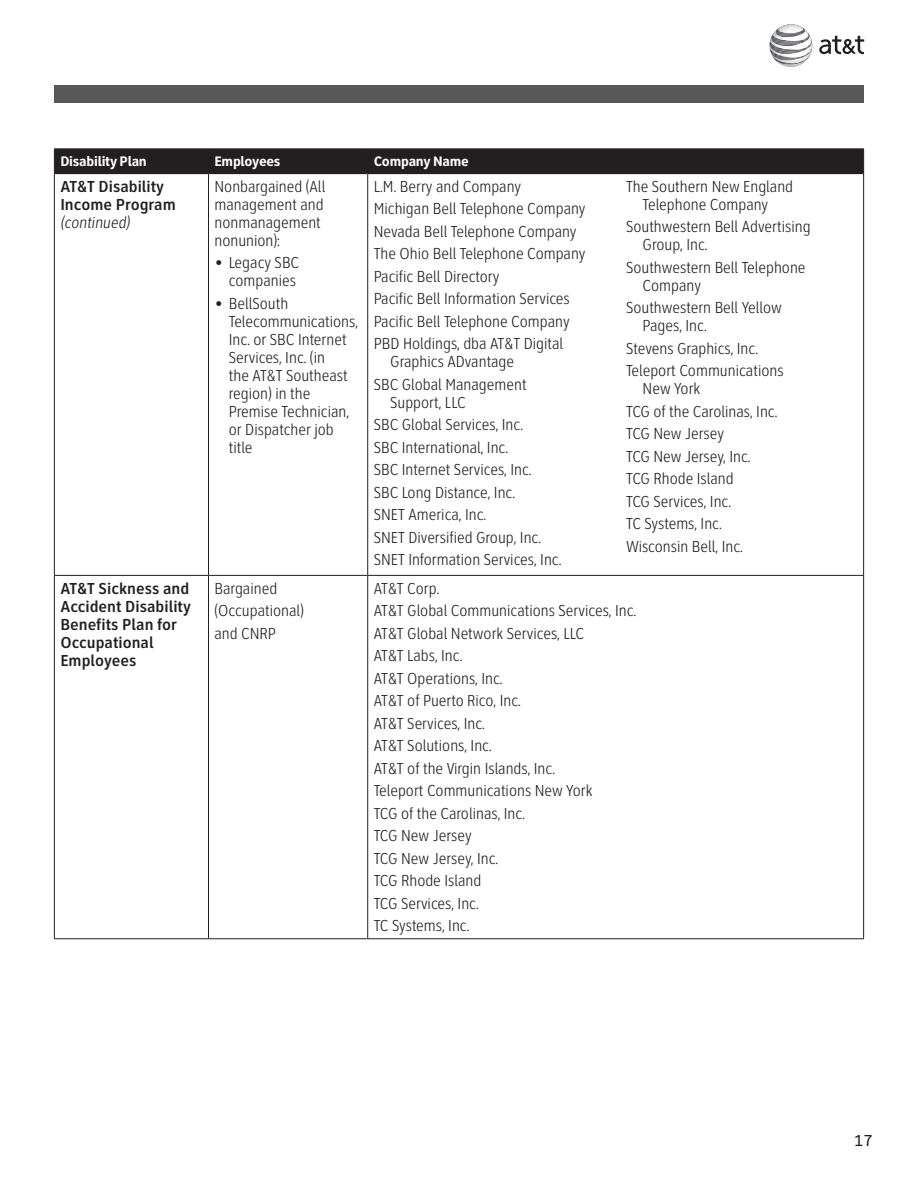
<style>
.page{position:relative;width:918px;height:1188px;background:#fff}
.page>*{position:absolute;margin:0;border:0;box-sizing:border-box;transform-origin:0 0}
.table_text{font:300 condensed 16.5px/22.5px "Clearview ATTSP";color:#231f20}
.table_text-2{font:500 condensed 16.5px/18px "Clearview ATTSP";color:#231f20}
.t1{font:16.5px "Clearview ATT";color:#231f20}
.Main_text{font:700 condensed 14.25px "Clearview ATTSP";letter-spacing:-.02em;color:#fff}
.s1{font-weight:300;font-style:italic}
</style>
<div class="page">
<div style="left:54px;top:86px;width:810px;height:18px;background:#57585a"></div>
<svg style="left:819px;top:36px;width:45px;height:18px"></svg>
<svg style="left:770px;top:24px;width:42px;height:43px"></svg>
<svg style="left:776px;top:27px;width:35px;height:35px"></svg>
<svg style="left:777px;top:27px;width:34px;height:35px"></svg>
<svg style="left:777px;top:27px;width:34px;height:34px"></svg>
<svg style="left:777px;top:28px;width:34px;height:33px"></svg>
<svg style="left:778px;top:28px;width:32px;height:33px"></svg>
<svg style="left:778px;top:28px;width:32px;height:32px"></svg>
<svg style="left:779px;top:28px;width:31px;height:32px"></svg>
<svg style="left:779px;top:29px;width:31px;height:31px"></svg>
<svg style="left:779px;top:29px;width:31px;height:30px"></svg>
<svg style="left:780px;top:29px;width:30px;height:30px"></svg>
<svg style="left:780px;top:29px;width:29px;height:30px"></svg>
<svg style="left:781px;top:30px;width:28px;height:28px"></svg>
<svg style="left:782px;top:30px;width:27px;height:28px"></svg>
<svg style="left:782px;top:30px;width:27px;height:27px"></svg>
<svg style="left:783px;top:31px;width:26px;height:26px"></svg>
<svg style="left:783px;top:31px;width:25px;height:25px"></svg>
<svg style="left:784px;top:31px;width:24px;height:25px"></svg>
<svg style="left:784px;top:32px;width:24px;height:23px"></svg>
<hr style="left:54px;top:148px;width:154px;height:1px;background:#231f20">
<hr style="left:208px;top:148px;width:160px;height:1px;background:#231f20">
<hr style="left:368px;top:148px;width:496px;height:1px;background:#231f20">
<div style="left:54px;top:149px;width:810px;height:24px;background:#231f20"></div>
<hr style="left:54px;top:173px;width:1px;height:402px;background:#231f20">
<hr style="left:208px;top:174px;width:1px;height:401px;background:#231f20">
<hr style="left:367px;top:174px;width:1px;height:401px;background:#231f20">
<hr style="left:863px;top:173px;width:1px;height:402px;background:#231f20">
<hr style="left:54px;top:575px;width:154px;height:1px;background:#231f20">
<hr style="left:54px;top:576px;width:1px;height:362px;background:#231f20">
<hr style="left:208px;top:575px;width:160px;height:1px;background:#231f20">
<hr style="left:208px;top:576px;width:1px;height:362px;background:#231f20">
<hr style="left:368px;top:575px;width:496px;height:1px;background:#231f20">
<hr style="left:367px;top:576px;width:1px;height:362px;background:#231f20">
<hr style="left:863px;top:576px;width:1px;height:362px;background:#231f20">
<hr style="left:54px;top:938px;width:154px;height:1px;background:#231f20">
<hr style="left:208px;top:938px;width:160px;height:1px;background:#231f20">
<hr style="left:368px;top:938px;width:496px;height:1px;background:#231f20">
<hr style="left:55px;top:173px;width:153px;height:1px;background:#231f20">
<hr style="left:208px;top:173px;width:160px;height:1px;background:#231f20">
<hr style="left:368px;top:173px;width:495px;height:1px;background:#231f20">
<p class="Main_text" style="left:60px;top:153px;width:88px">Disability Plan</p>
<p class="Main_text" style="left:214px;top:153px;width:68px">Employees</p>
<p class="Main_text" style="left:374px;top:153px;width:97px">Company Name</p>
<p class="table_text-2" style="left:60px;top:177px;width:117px">AT&amp;T Disability<br>Income Program <span class="s1">(continued)</span></p>
<p class="table_text" style="left:214px;top:178px;width:112px;line-height:18px">Nonbargained (All management and nonmanagement nonunion):</p>
<p class="table_text" style="left:214px;top:254px;width:86px;line-height:18px;text-align:right">• Legacy SBC companies</p>
<p class="table_text" style="left:229px;top:295px;width:131px;line-height:18px;text-indent:-14px">• BellSouth<br>Telecommunications,<br>Inc. or SBC Internet<br>Services, Inc. (in<br>the AT&amp;T Southeast region) in the<br>Premise Technician, or Dispatcher job title</p>
<p class="table_text" style="left:374px;top:175px;width:213px">L.M. Berry and Company<br>Michigan Bell Telephone Company<br>Nevada Bell Telephone Company<br>The Ohio Bell Telephone Company<br>Pacific Bell Directory<br>Pacific Bell Information Services<br>Pacific Bell Telephone Company<br>PBD Holdings, dba AT&amp;T Digital</p>
<p class="table_text" style="left:374px;top:351px;width:154px;text-align:center">Graphics ADvantage<br>SBC Global Management</p>
<p class="table_text" style="left:374px;top:391px;width:189px;text-indent:16px">Support, LLC<br>SBC Global Services, Inc.<br>SBC International, Inc.<br>SBC Internet Services, Inc.<br>SBC Long Distance, Inc.<br>SNET America, Inc.<br>SNET Diversified Group, Inc.<br>SNET Information Services, Inc.</p>
<p class="table_text" style="left:626px;top:178px;width:169px;line-height:18px;text-align:center">The Southern New England<br>Telephone Company</p>
<p class="table_text" style="left:643px;top:218px;width:170px;line-height:18px;text-indent:-16px">Southwestern Bell Advertising<br>Group, Inc.</p>
<p class="table_text" style="left:643px;top:259px;width:164px;line-height:18px;text-indent:-16px">Southwestern Bell Telephone<br>Company</p>
<p class="table_text" style="left:643px;top:299px;width:141px;line-height:18px;text-indent:-16px">Southwestern Bell Yellow<br>Pages, Inc.</p>
<p class="table_text" style="left:626px;top:337px;width:159px">Stevens Graphics, Inc.<br>Teleport Communications</p>
<p class="table_text" style="left:626px;top:378px;width:153px;text-indent:16px">New York<br>TCG of the Carolinas, Inc.<br>TCG New Jersey<br>TCG New Jersey, Inc.<br>TCG Rhode Island<br>TCG Services, Inc.<br>TC Systems, Inc.<br>Wisconsin Bell, Inc.</p>
<p class="table_text-2" style="left:60px;top:579px;width:132px">AT&amp;T Sickness and<br>Accident Disability<br>Benefits Plan for<br>Occupational<br>Employees</p>
<p class="table_text" style="left:214px;top:577px;width:64px">Bargained</p>
<p class="table_text" style="left:214px;top:600px;width:91px">(Occupational)</p>
<p class="table_text" style="left:214px;top:622px;width:63px">and CNRP</p>
<p class="table_text" style="left:374px;top:577px;width:67px">AT&amp;T Corp.</p>
<p class="table_text" style="left:374px;top:600px;width:264px">AT&amp;T Global Communications Services, Inc.</p>
<p class="table_text" style="left:374px;top:622px;width:212px">AT&amp;T Global Network Services, LLC</p>
<p class="table_text" style="left:374px;top:645px;width:90px">AT&amp;T Labs, Inc.</p>
<p class="table_text" style="left:374px;top:667px;width:130px">AT&amp;T Operations, Inc.</p>
<p class="table_text" style="left:374px;top:690px;width:149px">AT&amp;T of Puerto Rico, Inc.</p>
<p class="table_text" style="left:374px;top:712px;width:113px">AT&amp;T Services, Inc.</p>
<p class="table_text" style="left:374px;top:735px;width:120px">AT&amp;T Solutions, Inc.</p>
<p class="table_text" style="left:374px;top:757px;width:183px">AT&amp;T of the Virgin Islands, Inc.</p>
<p class="table_text" style="left:374px;top:780px;width:220px">Teleport Communications New York</p>
<p class="table_text" style="left:374px;top:802px;width:153px">TCG of the Carolinas, Inc.</p>
<p class="table_text" style="left:374px;top:825px;width:99px">TCG New Jersey</p>
<p class="table_text" style="left:374px;top:847px;width:126px">TCG New Jersey, Inc.</p>
<p class="table_text" style="left:374px;top:870px;width:109px">TCG Rhode Island</p>
<p class="table_text" style="left:374px;top:892px;width:107px">TCG Services, Inc.</p>
<p class="table_text" style="left:374px;top:915px;width:97px">TC Systems, Inc.</p>
<p class="t1" style="left:854px;top:1132px;width:20px">17</p>
</div>
